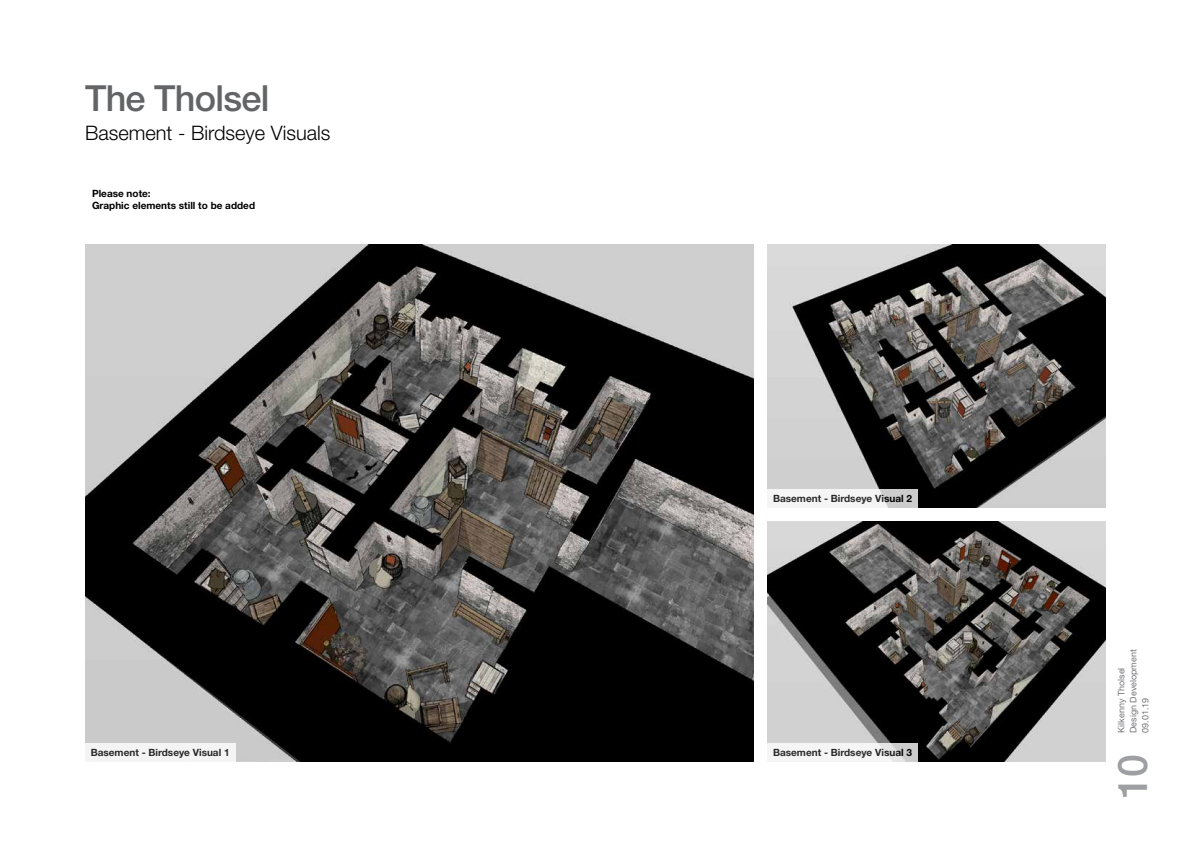
<style>
.page{position:relative;width:1191px;height:842px;background:#fff}
.page>*{position:absolute;margin:0;border:0;box-sizing:border-box;transform-origin:0 0}
.t1{font:500 41px "Helvetica Neue LT Std";color:#9d9fa2}
.t2{font:500 36px "Helvetica Neue LT Std";letter-spacing:-.02em;color:#636466}
.t3{font:300 20px "Helvetica Neue LT Std";color:#000}
.t4{font:700 10px/12px "Helvetica Neue LT Std";color:#000}
.t5{font:9px/12px "Helvetica Neue LT Std";color:#76777a}
</style>
<div class="page">
<img style="left:85px;top:244px;width:668px;height:517px">
<img style="left:767px;top:245px;width:339px;height:262px">
<img style="left:767px;top:521px;width:339px;height:240px">
<div style="left:85px;top:743px;width:150px;height:18px;background:#f4f4f4"></div>
<svg style="left:767px;top:489px;width:150px;height:18px;fill:#f5f5f5"></svg>
<svg style="left:767px;top:743px;width:150px;height:18px;fill:#f5f5f5"></svg>
<h2 class="t2" style="left:85px;top:76px;width:186px">The Tholsel</h2>
<h3 class="t3" style="left:85px;top:121px;width:247px">Basement - Birdseye Visuals</h3>
<p class="t4" style="left:92px;top:187px;width:165px">Please note:<br>Graphic elements still to be added</p>
<p class="t4" style="left:91px;top:746px;width:140px">Basement - Birdseye Visual 1</p>
<p class="t4" style="left:773px;top:492px;width:140px">Basement - Birdseye Visual 2</p>
<p class="t4" style="left:773px;top:746px;width:140px">Basement - Birdseye Visual 3</p>
<p class="t5" style="left:1115px;top:733px;width:85px;rotate:-90deg">Kilkenny Tholsel<br>Design Development<br>09.01.19</p>
<h1 class="t1" style="left:1108px;top:799px;width:46px;rotate:-90deg">10</h1>
</div>
